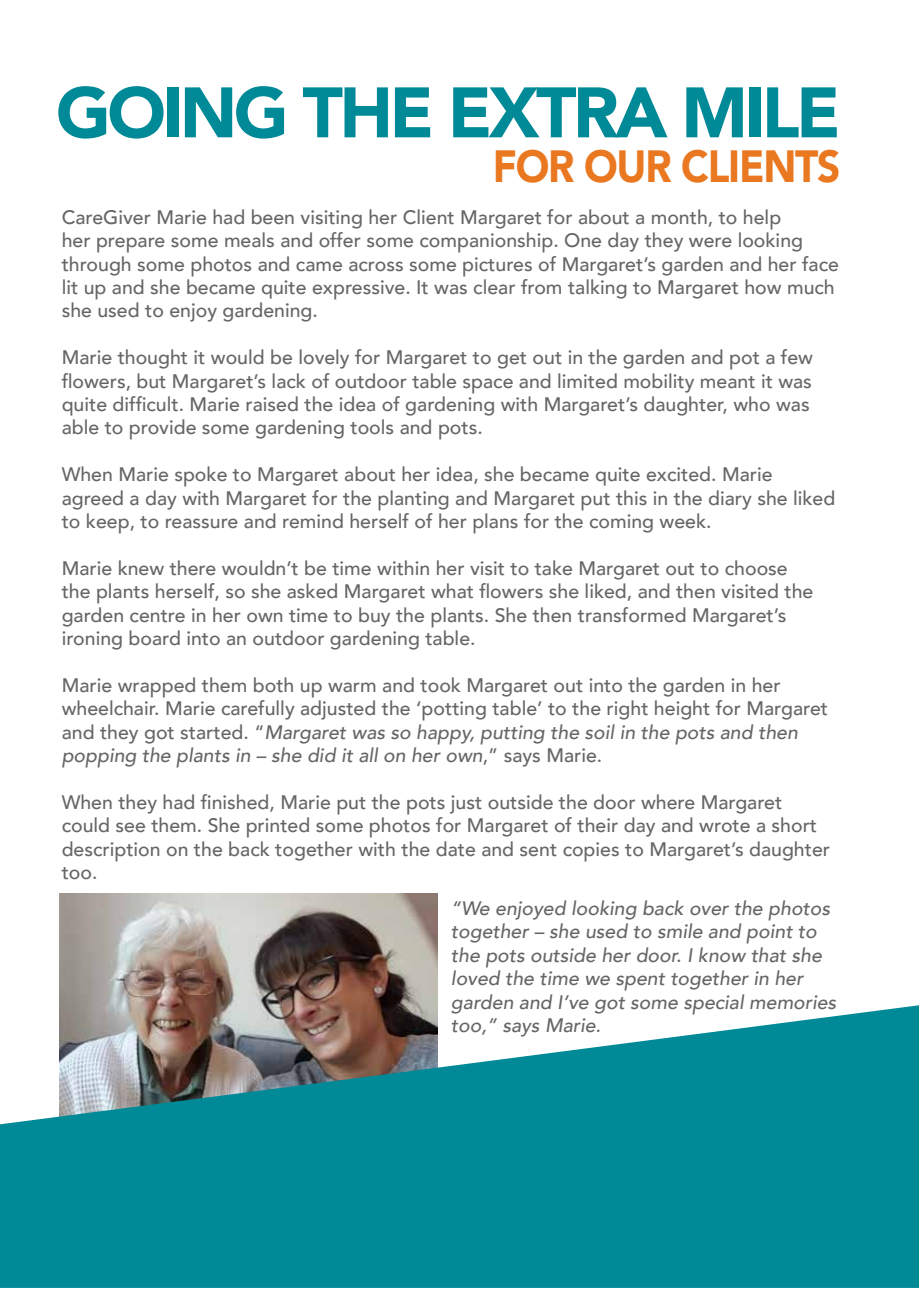
<style>
.page{position:relative;width:919px;height:1289px;background:#fff}
.page>*{position:absolute;margin:0;border:0;box-sizing:border-box;transform-origin:0 0}
.t1{font:900 70.5px "Avenir";letter-spacing:-.05em;color:#008996}
.t2{font:900 45px "Avenir";letter-spacing:-.03em;color:#e97820;scale:.9 1}
.t3{font:500 19.5px/23.4px "Avenir";color:#666}
.t4{font:italic 500 19.5px/23.4px "Avenir";color:#666}
.s1{font-style:italic}
</style>
<div class="page">
<img style="left:60px;top:893px;width:378px;height:112px">
<svg style="left:0;top:1005px;width:918px;height:282px;background:#27919b"></svg>
<h1 class="t1" style="left:56px;top:52px;width:786px">GOING THE EXTRA MILE</h1>
<h2 class="t2" style="left:493px;top:128px;width:387px">FOR OUR CLIENTS</h2>
<p class="t3" style="left:62px;top:204px;width:778px">CareGiver Marie had been visiting her Client Margaret for about a month, to help<br>her prepare some meals and offer some companionship. One day they were looking through some photos and came across some pictures of Margaret’s garden and her face lit up and she became quite expressive. It was clear from talking to Margaret how much she used to enjoy gardening.</p>
<p class="t3" style="left:62px;top:344px;width:752px">Marie thought it would be lovely for Margaret to get out in the garden and pot a few flowers, but Margaret’s lack of outdoor table space and limited mobility meant it was quite difficult. Marie raised the idea of gardening with Margaret’s daughter, who was able to provide some gardening tools and pots.</p>
<p class="t3" style="left:62px;top:461px;width:775px">When Marie spoke to Margaret about her idea, she became quite excited. Marie agreed a day with Margaret for the planting and Margaret put this in the diary she liked to keep, to reassure and remind herself of her plans for the coming week.</p>
<p class="t3" style="left:62px;top:555px;width:753px">Marie knew there wouldn’t be time within her visit to take Margaret out to choose the plants herself, so she asked Margaret what flowers she liked, and then visited the garden centre in her own time to buy the plants. She then transformed Margaret’s ironing board into an outdoor gardening table.</p>
<p class="t3" style="left:62px;top:672px;width:767px">Marie wrapped them both up warm and took Margaret out into the garden in her wheelchair. Marie carefully adjusted the ‘potting table’ to the right height for Margaret and they got started. “<span class="s1">Margaret was so happy, putting the soil in the pots and then popping the plants in – she did it all on her own</span>,” says Marie.</p>
<p class="t3" style="left:62px;top:789px;width:769px">When they had finished, Marie put the pots just outside the door where Margaret could see them. She printed some photos for Margaret of their day and wrote a short description on the back together with the date and sent copies to Margaret’s daughter too.</p>
<p class="t4" style="left:451px;top:896px;width:387px">“We enjoyed looking back over the photos together – she used to smile and point to the pots outside her door. I know that she loved the time we spent together in her garden and I’ve got some special memories too,” says Marie.</p>
</div>
